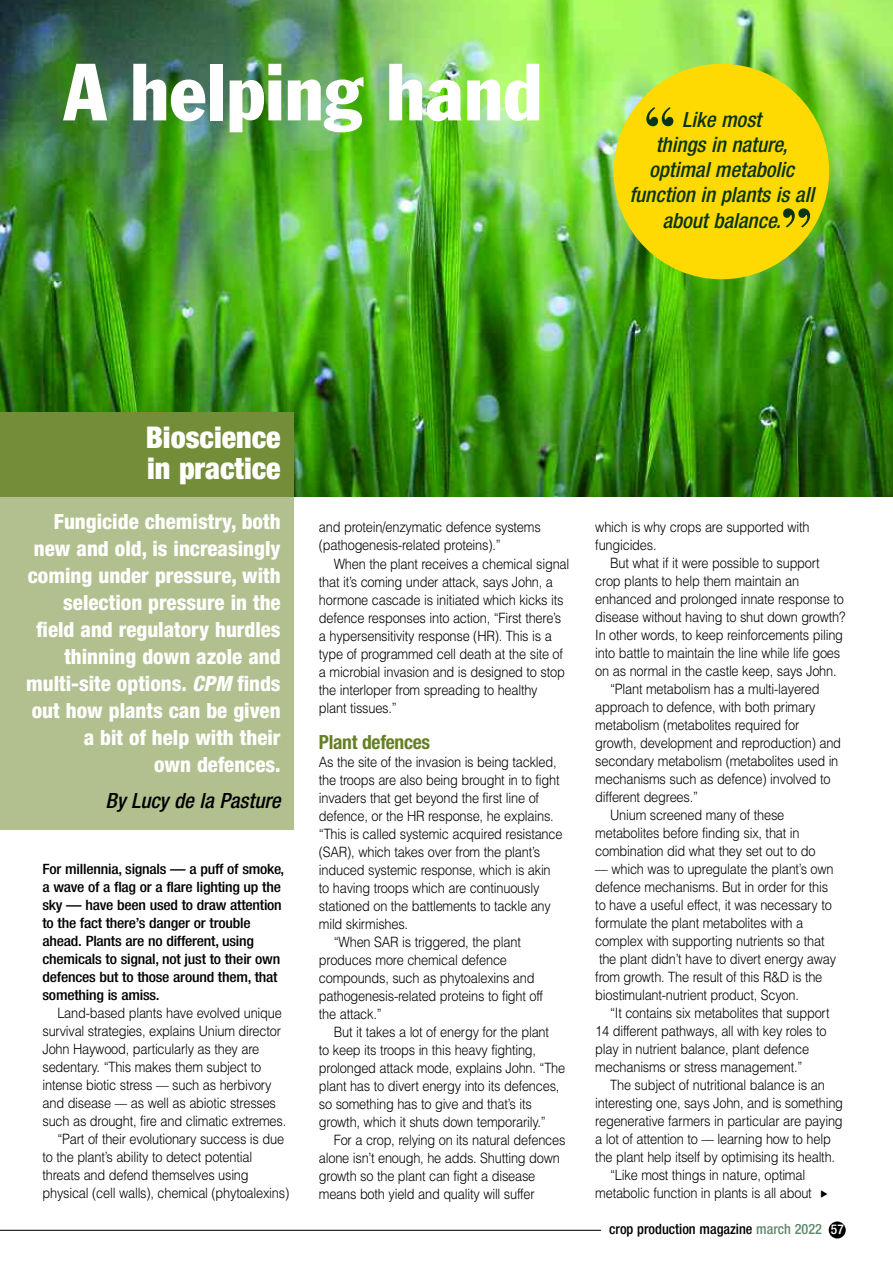
<style>
.page{position:relative;width:893px;height:1263px;background:#fff}
.page>*{position:absolute;margin:0;border:0;box-sizing:border-box;transform-origin:0 0}
.t1{font:condensed 79.5px "Franklin Gothic";color:#fff}
.t2{font:700 58.95px "Bodoni BT";color:#0a3512}
.t3{font:900 condensed 30px/31.5px "Helvetica Neue";color:#fff}
.t4{font:800 condensed 21px/27px "Helvetica Neue";color:#fff;text-align:right}
.t5{font:italic 500 condensed 21px/25.2px "Helvetica Neue";color:#0a3512;text-align:center}
.t6{font:italic 500 condensed 21px "Helvetica Neue";color:#000}
.t7{font:700 condensed 19.5px "Helvetica Neue";letter-spacing:-.015em;color:#648022}
.t8{font:300 14.25px/18px "Helvetica";letter-spacing:-.015em;color:#000;scale:.9 1}
.t9{font:500 condensed 14.25px/18px "Helvetica Neue";letter-spacing:-.015em;color:#000;scale:1.1 1}
.t10{font:500 condensed 14.25px "Helvetica Neue";letter-spacing:-.015em;color:#000}
.s1{font-style:italic}
.s2{color:#60896c}
.s3{font-size:13.5px;color:#fff}
</style>
<div class="page">
<div style="left:829px;top:1221px;width:17px;height:17px;background:#000;border-radius:50%"></div>
<hr style="left:0;top:1230px;width:601px;height:1px;background:#000">
<img style="left:0;top:0;width:893px;height:496px">
<div style="left:0;top:412px;width:293px;height:87px;background:#748d38"></div>
<div style="left:614px;top:64px;width:215px;height:215px;background:#ffd902;border-radius:50%"></div>
<div style="left:0;top:497px;width:293px;height:332px;background:#b2c090"></div>
<h1 class="t1" style="left:64px;top:64px;width:481px">A helping hand</h1>
<h2 class="t2" style="left:643px;top:108px;width:35px">“</h2>
<h3 class="t5" style="left:629px;top:109px;width:186px">Like most<br>things in nature, optimal metabolic function in plants is all about balance.</h3>
<h2 class="t2" style="left:779px;top:209px;width:35px">”</h2>
<h3 class="t3" style="left:146px;top:424px;width:136px">Bioscience in practice</h3>
<p class="t4" style="left:26px;top:510px;width:256px">Fungicide chemistry, both new and old, is increasingly coming under pressure, with selection pressure in the field and regulatory hurdles thinning down azole and multi-site options. <span class="s1">CPM</span> finds out how plants can be given a bit of help with their<br>own defences.</p>
<h3 class="t6" style="left:105px;top:793px;width:177px">By Lucy de la Pasture</h3>
<p class="t9" style="left:43px;top:861px;width:221px">For millennia, signals –– a puff of smoke, a wave of a flag or a flare lighting up the sky –– have been used to draw attention to the fact there’s danger or trouble ahead. Plants are no different, using chemicals to signal, not just to their own defences but to those around them, that something is amiss.</p>
<p class="t8" style="left:57px;top:1004px;width:251px">Land-based plants have evolved unique</p>
<p class="t8" style="left:43px;top:1022px;width:266px">survival strategies, explains Unium director</p>
<p class="t8" style="left:43px;top:1040px;width:242px">John Haywood, particularly as they are</p>
<p class="t8" style="left:43px;top:1058px;width:245px">sedentary. “This makes them subject to</p>
<p class="t8" style="left:43px;top:1076px;width:256px">intense biotic stress –– such as herbivory</p>
<p class="t8" style="left:43px;top:1094px;width:261px">and disease –– as well as abiotic stresses</p>
<p class="t8" style="left:43px;top:1112px;width:272px">such as drought, fire and climatic extremes.</p>
<p class="t8" style="left:57px;top:1130px;width:253px">“Part of their evolutionary success is due</p>
<p class="t8" style="left:43px;top:1148px;width:234px">to the plant’s ability to detect potential</p>
<p class="t8" style="left:43px;top:1166px;width:231px">threats and defend themselves using</p>
<p class="t8" style="left:43px;top:1184px;width:276px">physical (cell walls), chemical (phytoalexins)</p>
<p class="t8" style="left:319px;top:519px;width:248px">and protein/enzymatic defence systems (pathogenesis-related proteins).”</p>
<p class="t8" style="left:319px;top:555px;width:280px;text-indent:15px">When the plant receives a chemical signal that it’s coming under attack, says John, a hormone cascade is initiated which kicks its defence responses into action, “First there’s a hypersensitivity response (HR). This is a type of programmed cell death at the site of a microbial invasion and is designed to stop the interloper from spreading to healthy<br>plant tissues.”</p>
<h3 class="t7" style="left:319px;top:735px;width:113px">Plant defences</h3>
<p class="t8" style="left:319px;top:753px;width:266px">As the site of the invasion is being tackled,</p>
<p class="t8" style="left:319px;top:771px;width:269px">the troops are also being brought in to fight</p>
<p class="t8" style="left:319px;top:789px;width:246px">invaders that get beyond the first line of</p>
<p class="t8" style="left:319px;top:807px;width:262px">defence, or the HR response, he explains.</p>
<p class="t8" style="left:319px;top:825px;width:272px">“This is called systemic acquired resistance</p>
<p class="t8" style="left:319px;top:843px;width:247px">(SAR), which takes over from the plant’s</p>
<p class="t8" style="left:319px;top:861px;width:259px">induced systemic response, which is akin</p>
<p class="t8" style="left:319px;top:879px;width:246px">to having troops which are continuously</p>
<p class="t8" style="left:319px;top:897px;width:259px">stationed on the battlements to tackle any</p>
<p class="t8" style="left:319px;top:915px;width:101px">mild skirmishes.</p>
<p class="t8" style="left:334px;top:933px;width:209px">“When SAR is triggered, the plant</p>
<p class="t8" style="left:319px;top:951px;width:211px">produces more chemical defence</p>
<p class="t8" style="left:319px;top:969px;width:241px">compounds, such as phytoalexins and</p>
<p class="t8" style="left:319px;top:987px;width:251px">pathogenesis-related proteins to fight off</p>
<p class="t8" style="left:319px;top:1005px;width:71px">the attack.”</p>
<p class="t8" style="left:334px;top:1023px;width:241px">But it takes a lot of energy for the plant</p>
<p class="t8" style="left:319px;top:1041px;width:243px">to keep its troops in this heavy fighting,</p>
<p class="t8" style="left:319px;top:1059px;width:275px">prolonged attack mode, explains John. “The</p>
<p class="t8" style="left:319px;top:1077px;width:269px">plant has to divert energy into its defences,</p>
<p class="t8" style="left:319px;top:1095px;width:238px">so something has to give and that’s its</p>
<p class="t8" style="left:319px;top:1113px;width:254px">growth, which it shuts down temporarily.”</p>
<p class="t8" style="left:334px;top:1131px;width:259px">For a crop, relying on its natural defences</p>
<p class="t8" style="left:319px;top:1149px;width:269px">alone isn’t enough, he adds. Shutting down</p>
<p class="t8" style="left:319px;top:1167px;width:242px">growth so the plant can fight a disease</p>
<p class="t8" style="left:319px;top:1185px;width:241px">means both yield and quality will suffer</p>
<p class="t8" style="left:595px;top:518px;width:240px">which is why crops are supported with fungicides.</p>
<p class="t8" style="left:610px;top:554px;width:234px">But what if it were possible to support</p>
<p class="t8" style="left:595px;top:572px;width:228px">crop plants to help them maintain an</p>
<p class="t8" style="left:595px;top:590px;width:278px">enhanced and prolonged innate response to</p>
<p class="t8" style="left:595px;top:608px;width:279px">disease without having to shut down growth?</p>
<p class="t8" style="left:595px;top:626px;width:277px">In other words, to keep reinforcements piling</p>
<p class="t8" style="left:595px;top:644px;width:274px">into battle to maintain the line while life goes</p>
<p class="t8" style="left:595px;top:662px;width:270px">on as normal in the castle keep, says John.</p>
<p class="t8" style="left:610px;top:680px;width:234px">“Plant metabolism has a multi-layered</p>
<p class="t8" style="left:595px;top:698px;width:246px">approach to defence, with both primary</p>
<p class="t8" style="left:595px;top:716px;width:228px">metabolism (metabolites required for</p>
<p class="t8" style="left:595px;top:734px;width:275px">growth, development and reproduction) and</p>
<p class="t8" style="left:595px;top:752px;width:272px">secondary metabolism (metabolites used in</p>
<p class="t8" style="left:595px;top:770px;width:263px">mechanisms such as defence) involved to</p>
<p class="t8" style="left:595px;top:788px;width:116px">different degrees.”</p>
<p class="t8" style="left:610px;top:806px;width:195px">Unium screened many of these</p>
<p class="t8" style="left:595px;top:824px;width:228px">metabolites before finding six, that in</p>
<p class="t8" style="left:595px;top:842px;width:246px">combination did what they set out to do</p>
<p class="t8" style="left:595px;top:860px;width:266px">–– which was to upregulate the plant’s own</p>
<p class="t8" style="left:595px;top:878px;width:260px">defence mechanisms. But in order for this</p>
<p class="t8" style="left:595px;top:896px;width:264px">to have a useful effect, it was necessary to</p>
<p class="t8" style="left:595px;top:914px;width:232px">formulate the plant metabolites with a</p>
<p class="t8" style="left:595px;top:932px;width:256px">complex with supporting nutrients so that</p>
<p class="t8" style="left:599px;top:950px;width:265px">the plant didn’t have to divert energy away</p>
<p class="t8" style="left:595px;top:968px;width:254px">from growth. The result of this R&amp;D is the</p>
<p class="t8" style="left:595px;top:986px;width:228px">biostimulant-nutrient product, Scyon.</p>
<p class="t8" style="left:610px;top:1004px;width:245px">“It contains six metabolites that support</p>
<p class="t8" style="left:595px;top:1022px;width:258px">14 different pathways, all with key roles to</p>
<p class="t8" style="left:595px;top:1040px;width:239px">play in nutrient balance, plant defence</p>
<p class="t8" style="left:595px;top:1058px;width:232px">mechanisms or stress management.”</p>
<p class="t8" style="left:610px;top:1076px;width:240px">The subject of nutritional balance is an</p>
<p class="t8" style="left:595px;top:1094px;width:277px">interesting one, says John, and is something</p>
<p class="t8" style="left:595px;top:1112px;width:276px">regenerative farmers in particular are paying</p>
<p class="t8" style="left:595px;top:1130px;width:263px">a lot of attention to –– learning how to help</p>
<p class="t8" style="left:595px;top:1148px;width:268px">the plant help itself by optimising its health.</p>
<p class="t8" style="left:610px;top:1166px;width:218px">“Like most things in nature, optimal</p>
<p class="t8" style="left:595px;top:1184px;width:242px">metabolic function in plants is all about</p>
<p class="t10" style="left:609px;top:1224px;width:236px">crop production magazine <span class="s2">march 2022</span> <span class="s3">57</span></p>
</div>
